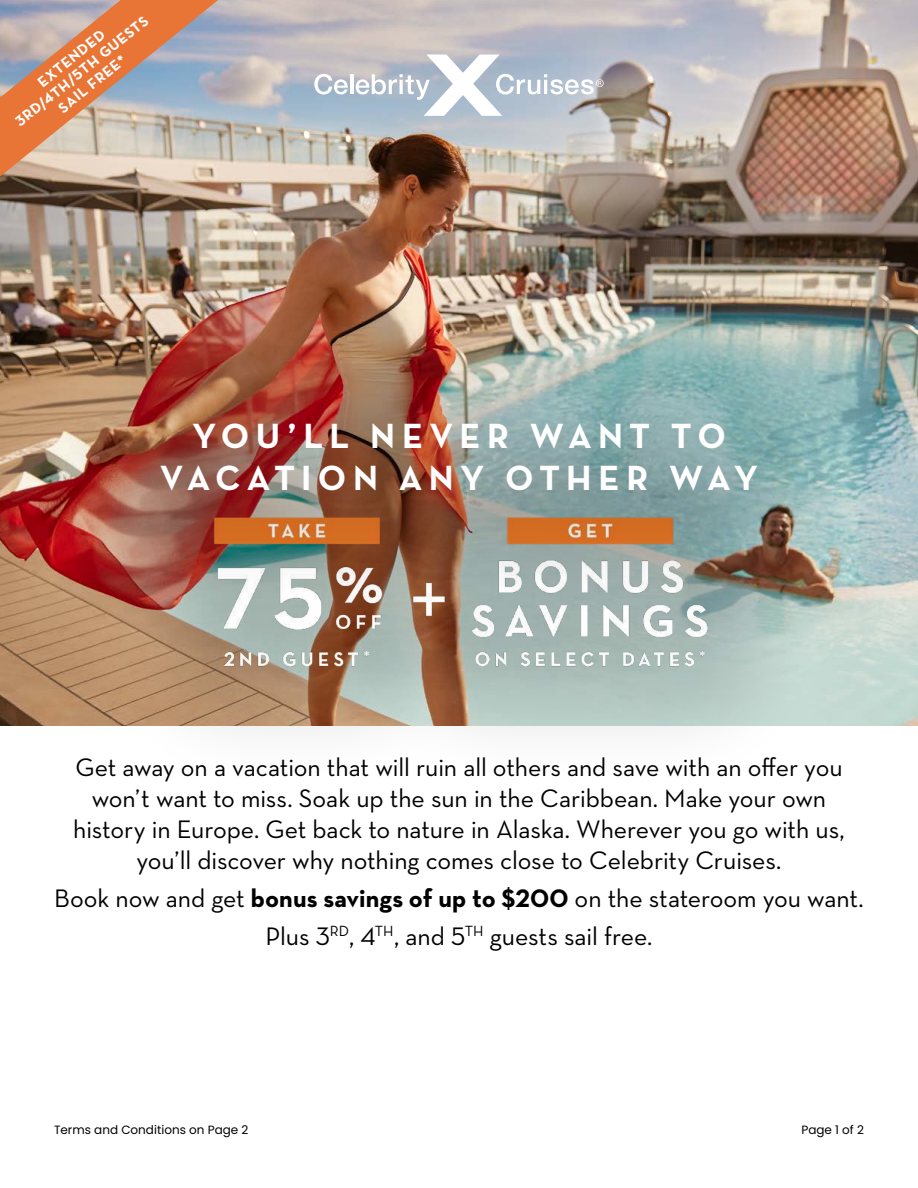
<style>
.page{position:relative;width:918px;height:1188px;background:#fff}
.page>*{position:absolute;margin:0;border:0;box-sizing:border-box;transform-origin:0 0}
.t1{font:700 35.7px/42.2px "Neutraface Text";letter-spacing:.17em;color:#fff;text-align:center}
.t2{font:25.8px/30.9px "Neutraface Text";letter-spacing:-.005em;color:#000;text-align:center}
.t3{font:700 15px/16.5px "Neutraface Text";color:#fff;text-align:center}
.t4{font:12px "Poppins";color:#000}
.s1{font-weight:700}
</style>
<div class="page">
<img style="left:0;top:0;width:918px;height:726px">
<div style="left:95px;top:396px;width:731px;height:390px;background:#000;opacity:.13"></div>
<img style="left:203px;top:611px;width:512px;height:62px">
<div style="left:42px;top:302px;width:833px;height:309px;background:#000;opacity:.13"></div>
<svg style="left:314px;top:74px;width:34px;height:21px"></svg>
<hr style="left:350px;top:74px;width:3px;height:20px;background:#fff">
<svg style="left:356px;top:54px;width:248px;height:62px"></svg>
<svg style="left:0;top:0;width:218px;height:177px;background:#caa18c"></svg>
<p class="t3" style="left:2px;top:104px;width:168px;rotate:-39deg">EXTENDED<br>3RD/4TH/5TH GUESTS<br>SAIL FREE*</p>
<h1 class="t1" style="left:160px;top:414px;width:600px">YOU’LL NEVER WANT TO<br>VACATION ANY OTHER WAY</h1>
<p class="t2" style="left:73px;top:751px;width:773px">Get away on a vacation that will ruin all others and save with an offer you won’t want to miss. Soak up the sun in the Caribbean. Make your own history in Europe. Get back to nature in Alaska. Wherever you go with us, you’ll discover why nothing comes close to Celebrity Cruises.</p>
<p class="t2" style="left:54px;top:879px;width:811px;line-height:38.2px">Book now and get <span class="s1">bonus savings of up to $200</span> on the stateroom you want.<br>Plus 3<sup>RD</sup>, 4<sup>TH</sup>, and 5<sup>TH</sup> guests sail free.</p>
<p class="t4" style="left:54px;top:1122px;width:196px">Terms and Conditions on Page 2</p>
<p class="t4" style="left:801px;top:1123px;width:64px">Page 1 of 2</p>
</div>
